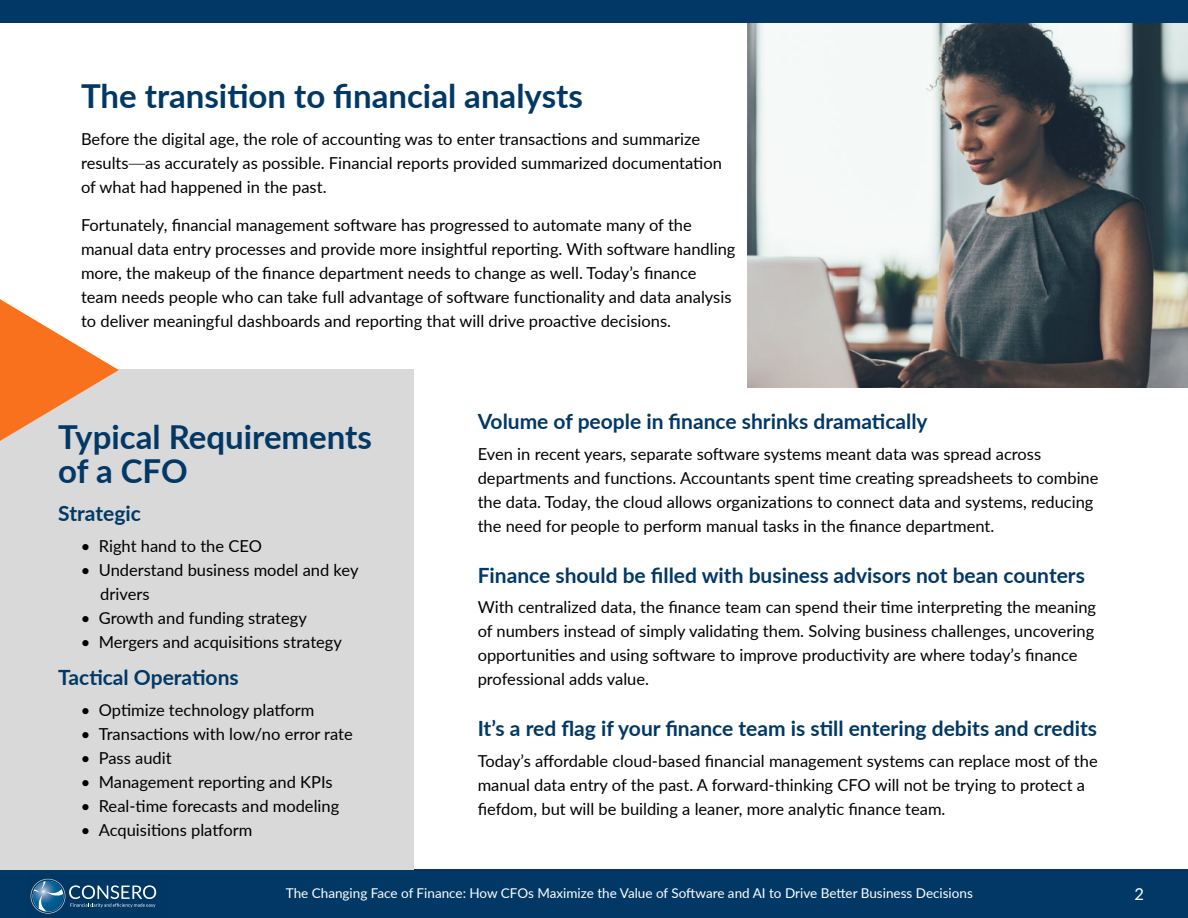
<style>
.page{position:relative;width:1188px;height:918px;background:#fff}
.page>*{position:absolute;margin:0;border:0;box-sizing:border-box;transform-origin:0 0}
.t1{font:700 33px/34.5px "Lato";color:#023866}
.t2{font:700 21px "Lato";color:#023866}
.t3{font:16.5px/24px "Lato";color:#000}
.t4{font:16.5px "Lato";color:#fff}
.t5{font:13.5px "Lato";color:#fff}
.s1{font-family:"Segoe UI";font-weight:300}
</style>
<div class="page">
<img style="left:747px;top:22px;width:441px;height:366px">
<div style="left:0;top:869px;width:1188px;height:49px;background:#023866"></div>
<svg style="left:31px;top:879px;width:125px;height:35px"></svg>
<div style="left:0;top:0;width:1188px;height:22px;background:#023866"></div>
<div style="left:0;top:369px;width:414px;height:500px;background:#d9d9d9"></div>
<svg style="left:0;top:299px;width:119px;height:142px"></svg>
<h1 class="t1" style="left:81px;top:77px;width:503px">The transition to financial analysts</h1>
<p class="t3" style="left:81px;top:126px;width:643px">Before the digital age, the role of accounting was to enter transactions and summarize results<span class="s1">—</span>as accurately as possible. Financial reports provided summarized documentation of what had happened in the past.</p>
<p class="t3" style="left:81px;top:212px;width:656px">Fortunately, financial management software has progressed to automate many of the manual data entry processes and provide more insightful reporting. With software handling more, the makeup of the finance department needs to change as well. Today’s finance team needs people who can take full advantage of software functionality and data analysis to deliver meaningful dashboards and reporting that will drive proactive decisions.</p>
<h1 class="t1" style="left:58px;top:418px;width:315px">Typical Requirements of a CFO</h1>
<p class="t2" style="left:58px;top:498px;width:84px">Strategic</p>
<p class="t3" style="left:81px;top:533px;width:183px">• Right hand to the CEO</p>
<p class="t3" style="left:100px;top:557px;width:260px;text-indent:-20px">• Understand business model and key drivers</p>
<p class="t3" style="left:81px;top:605px;width:228px">• Growth and funding strategy</p>
<p class="t3" style="left:81px;top:629px;width:263px">• Mergers and acquisitions strategy</p>
<p class="t2" style="left:58px;top:662px;width:182px">Tactical Operations</p>
<p class="t3" style="left:81px;top:697px;width:235px">• Optimize technology platform</p>
<p class="t3" style="left:81px;top:721px;width:274px">• Transactions with low/no error rate</p>
<p class="t3" style="left:81px;top:745px;width:92px">• Pass audit</p>
<p class="t3" style="left:81px;top:769px;width:253px">• Management reporting and KPIs</p>
<p class="t3" style="left:81px;top:793px;width:260px">• Real-time forecasts and modeling</p>
<p class="t3" style="left:81px;top:817px;width:173px">• Acquisitions platform</p>
<p class="t2" style="left:478px;top:406px;width:451px">Volume of people in finance shrinks dramatically</p>
<p class="t3" style="left:478px;top:441px;width:622px">Even in recent years, separate software systems meant data was spread across departments and functions. Accountants spent time creating spreadsheets to combine the data. Today, the cloud allows organizations to connect data and systems, reducing the need for people to perform manual tasks in the finance department.</p>
<p class="t2" style="left:478px;top:559px;width:609px">Finance should be filled with business advisors not bean counters</p>
<p class="t3" style="left:478px;top:595px;width:620px">With centralized data, the finance team can spend their time interpreting the meaning of numbers instead of simply validating them. Solving business challenges, uncovering opportunities and using software to improve productivity are where today’s finance professional adds value.</p>
<p class="t2" style="left:478px;top:713px;width:621px">It’s a red flag if your finance team is still entering debits and credits</p>
<p class="t3" style="left:478px;top:748px;width:622px">Today’s affordable cloud-based financial management systems can replace most of the manual data entry of the past. A forward-thinking CFO will not be trying to protect a fiefdom, but will be building a leaner, more analytic finance team.</p>
<p class="t5" style="left:286px;top:883px;width:689px">The Changing Face of Finance: How CFOs Maximize the Value of Software and AI to Drive Better Business Decisions</p>
<p class="t4" style="left:1135px;top:882px;width:11px">2</p>
</div>
